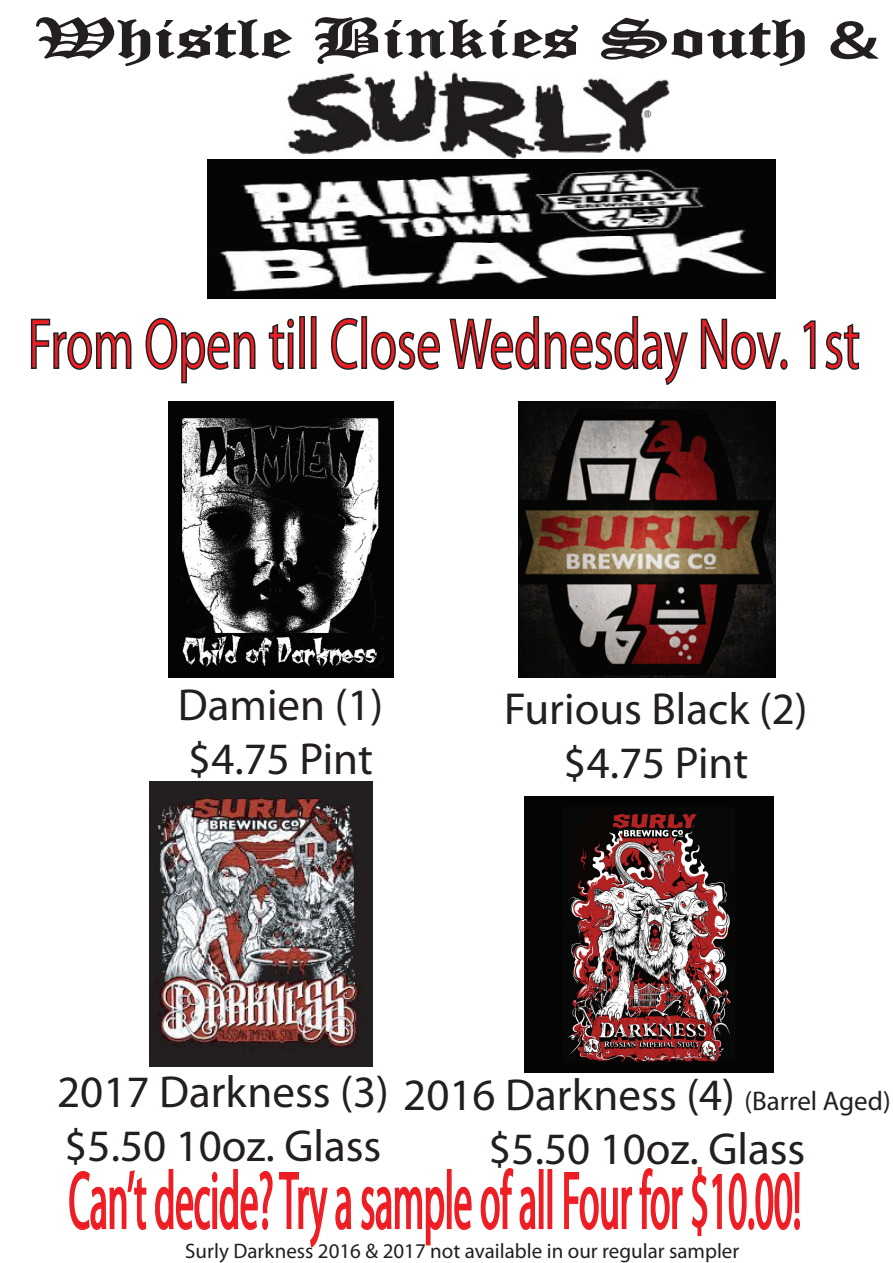
<style>
.page{position:relative;width:893px;height:1263px;background:#fff}
.page>*{position:absolute;margin:0;border:0;box-sizing:border-box;transform-origin:0 0}
.t1{font:82.5px "Myriad Pro";color:#ee1d23;scale:.45 1}
.t2{font:72.45px "Myriad Pro";color:#ee1d23;scale:.68 1}
.t3{font:54px "Old English Text";color:#231f20;scale:1.52 1}
.t4{font:45px/54px "Myriad Pro";color:#231f20}
.t5{font:21px "Myriad Pro";color:#231f20}
.s1{font-family:"Myriad Pro";font-size:52.5px}
.s2{font-size:27px}
</style>
<div class="page">
<svg style="left:36px;top:17px;width:257px;height:50px"></svg>
<svg style="left:315px;top:17px;width:263px;height:47px"></svg>
<svg style="left:601px;top:17px;width:204px;height:50px"></svg>
<svg style="left:830px;top:21px;width:49px;height:39px"></svg>
<img style="left:524px;top:797px;width:249px;height:276px">
<img style="left:168px;top:402px;width:225px;height:275px">
<img style="left:287px;top:70px;width:383px;height:89px">
<img style="left:207px;top:159px;width:568px;height:139px">
<img style="left:519px;top:402px;width:256px;height:275px">
<svg style="left:69px;top:1170px;width:78px;height:60px"></svg>
<svg style="left:155px;top:1169px;width:56px;height:61px"></svg>
<div style="left:212px;top:1188px;width:5px;height:41px;border:2px solid #ee1d23"></div>
<div style="left:212px;top:1172px;width:5px;height:10px;border:2px solid #ee1d23;border-radius:50%"></div>
<svg style="left:219px;top:1169px;width:109px;height:79px"></svg>
<svg style="left:335px;top:1186px;width:17px;height:44px"></svg>
<svg style="left:361px;top:1186px;width:84px;height:60px"></svg>
<div style="left:447px;top:1169px;width:5px;height:60px;border:2px solid #ee1d23"></div>
<svg style="left:454px;top:1186px;width:18px;height:44px"></svg>
<svg style="left:480px;top:1168px;width:56px;height:62px"></svg>
<div style="left:539px;top:1169px;width:5px;height:60px;border:2px solid #ee1d23"></div>
<div style="left:547px;top:1169px;width:5px;height:60px;border:2px solid #ee1d23"></div>
<svg style="left:564px;top:1172px;width:68px;height:58px"></svg>
<svg style="left:639px;top:1168px;width:44px;height:62px"></svg>
<svg style="left:692px;top:1166px;width:55px;height:71px"></svg>
<div style="left:748px;top:1218px;width:6px;height:12px;border:2px solid #ee1d23;border-radius:50%"></div>
<svg style="left:755px;top:1172px;width:45px;height:58px"></svg>
<svg style="left:30px;top:318px;width:102px;height:52px"></svg>
<svg style="left:145px;top:317px;width:111px;height:67px"></svg>
<svg style="left:268px;top:318px;width:26px;height:52px"></svg>
<div style="left:299px;top:316px;width:6px;height:53px;border:2px solid #231f20"></div>
<div style="left:311px;top:316px;width:6px;height:53px;border:2px solid #231f20"></div>
<svg style="left:331px;top:317px;width:27px;height:53px"></svg>
<div style="left:361px;top:316px;width:6px;height:53px;border:2px solid #231f20"></div>
<svg style="left:371px;top:331px;width:69px;height:39px"></svg>
<svg style="left:449px;top:316px;width:239px;height:69px"></svg>
<svg style="left:700px;top:318px;width:81px;height:52px"></svg>
<div style="left:780px;top:359px;width:8px;height:11px;border:2px solid #231f20;border-radius:50%"></div>
<svg style="left:803px;top:320px;width:13px;height:49px"></svg>
<svg style="left:825px;top:323px;width:35px;height:47px"></svg>
<img style="left:149px;top:781px;width:224px;height:285px">
<p class="t3" style="left:34px;top:4px;width:556px">Whistle Binkies South <span class="s1">&amp;</span></p>
<h2 class="t2" style="left:28px;top:299px;width:1225px">From Open till Close Wednesday Nov. 1st</h2>
<p class="t4" style="left:178px;top:677px;width:207px">Damien (1) $4.75 Pint</p>
<p class="t4" style="left:504px;top:681px;width:305px;text-align:center">Furious Black (2) $4.75 Pint</p>
<p class="t4" style="left:57px;top:1064px;width:333px">2017 Darkness (3) $5.50 10oz. Glass</p>
<p class="t4" style="left:403px;top:1068px;width:489px;text-align:center">2016 Darkness (4) <span class="s2">(Barrel Aged) </span>$5.50 10oz. Glass</p>
<h1 class="t1" style="left:69px;top:1150px;width:1629px">Can’t decide? Try a sample of all Four for $10.00!</h1>
<p class="t5" style="left:185px;top:1238px;width:556px">Surly Darkness 2016 &amp; 2017 not available in our regular sampler</p>
</div>
